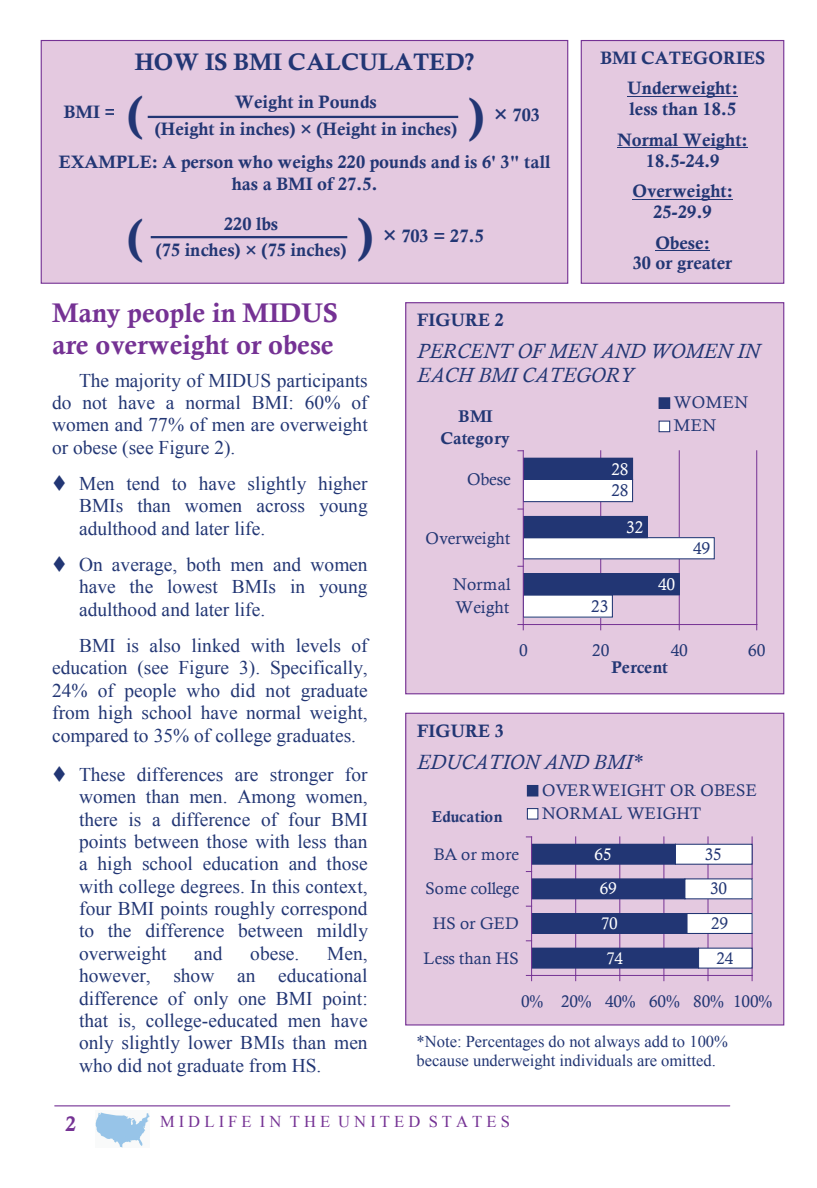
<style>
.page{position:relative;width:817px;height:1188px;background:#fff}
.page>*{position:absolute;margin:0;border:0;box-sizing:border-box;transform-origin:0 0}
.t1{font:48px "Calis MT Bol";color:#223674}
.t2{font:27px/31.8px "Calis MT Bol";color:#753294}
.t3{font:23.85px "Calis MT Bol";color:#223674}
.t4{font:italic 21px/24.3px "Calisto";color:#223674}
.t5{font:21px "Calis MT Bol";color:#753294}
.t6{font:19.35px/22.4px "Times New Roman";color:#223674;text-align:justify}
.t7{font:18px/30.2px "Calis MT Bol";color:#223674;text-align:center}
.t8{font:16.95px/22.2px "Calisto";letter-spacing:.01em;color:#223674}
.t9{font:16.95px/22.2px "Calis MT Bol";color:#223674;text-align:center}
.t10{font:16.95px "Calisto";color:#fff}
.t11{font:16.8px "Calisto";letter-spacing:.01em;color:#223674}
.t12{font:16.8px "Calisto";letter-spacing:-.01em;color:#223674}
.t13{font:16.8px "Calisto";letter-spacing:-.01em;color:#fff}
.t14{font:16.5px/19.2px "Times New Roman";color:#223674}
.t15{font:16.5px "Times New Roman";letter-spacing:.245em;color:#753294}
.t16{font:15.75px "Calis MT Bol";letter-spacing:-.005em;color:#223674}
.s1{font-size:21px}
.s2{font-family:"Times New Roman"}
</style>
<div class="page">
<img style="left:95px;top:1112px;width:54px;height:36px">
<hr style="left:55px;top:1105px;width:674px;height:1px;background:#753294">
<div style="left:41px;top:40px;width:526px;height:243px;background:#e4c9e0"></div>
<div style="left:41px;top:40px;width:527px;height:244px;border:1px solid #753294"></div>
<div style="left:405px;top:303px;width:378px;height:391px;background:#e4c9e0"></div>
<div style="left:405px;top:302px;width:379px;height:392px;border:1px solid #753294"></div>
<div style="left:405px;top:713px;width:378px;height:312px;background:#e4c9e0"></div>
<hr style="left:148px;top:116px;width:310px;height:2px;background:#223674">
<hr style="left:151px;top:236px;width:196px;height:2px;background:#223674">
<div style="left:581px;top:41px;width:202px;height:242px;background:#e4c9e0"></div>
<div style="left:580px;top:40px;width:204px;height:244px;border:1px solid #753294"></div>
<hr style="left:627px;top:96px;width:110px;height:1px;background:#223674">
<hr style="left:617px;top:147px;width:130px;height:1px;background:#223674">
<hr style="left:632px;top:198px;width:100px;height:1px;background:#223674">
<hr style="left:655px;top:250px;width:54px;height:1px;background:#223674">
<hr style="left:600px;top:451px;width:1px;height:173px;background:#753294">
<hr style="left:678px;top:451px;width:1px;height:173px;background:#753294">
<hr style="left:756px;top:451px;width:1px;height:173px;background:#753294">
<div style="left:523px;top:595px;width:89px;height:22px;background:#fff"></div>
<div style="left:523px;top:537px;width:191px;height:22px;background:#fff"></div>
<div style="left:523px;top:479px;width:109px;height:22px;background:#fff"></div>
<div style="left:523px;top:479px;width:109px;height:23px;border:1px solid #223674"></div>
<div style="left:523px;top:573px;width:156px;height:22px;background:#223674"></div>
<div style="left:523px;top:516px;width:124px;height:21px;background:#223674"></div>
<div style="left:523px;top:516px;width:124px;height:22px;border:1px solid #223674"></div>
<div style="left:523px;top:458px;width:109px;height:21px;background:#223674"></div>
<div style="left:523px;top:457px;width:109px;height:23px;border:1px solid #223674"></div>
<hr style="left:523px;top:624px;width:233px;height:1px;background:#753294">
<hr style="left:522px;top:451px;width:1px;height:173px;background:#753294">
<div style="left:658px;top:398px;width:11px;height:10px;background:#223674"></div>
<div style="left:658px;top:397px;width:12px;height:12px;border:1px solid #223674"></div>
<div style="left:658px;top:421px;width:11px;height:11px;background:#fff"></div>
<div style="left:658px;top:420px;width:12px;height:12px;border:1px solid #223674"></div>
<hr style="left:575px;top:837px;width:1px;height:138px;background:#753294">
<hr style="left:619px;top:837px;width:1px;height:138px;background:#753294">
<hr style="left:663px;top:837px;width:1px;height:138px;background:#753294">
<hr style="left:707px;top:837px;width:1px;height:138px;background:#753294">
<hr style="left:751px;top:837px;width:1px;height:138px;background:#753294">
<div style="left:531px;top:948px;width:167px;height:20px;background:#223674"></div>
<div style="left:531px;top:947px;width:167px;height:21px;border:1px solid #223674"></div>
<div style="left:531px;top:913px;width:155px;height:20px;background:#223674"></div>
<div style="left:531px;top:913px;width:156px;height:21px;border:1px solid #223674"></div>
<div style="left:531px;top:879px;width:153px;height:19px;background:#223674"></div>
<div style="left:531px;top:878px;width:154px;height:21px;border:1px solid #223674"></div>
<div style="left:531px;top:844px;width:144px;height:20px;background:#223674"></div>
<div style="left:531px;top:843px;width:144px;height:21px;border:1px solid #223674"></div>
<div style="left:698px;top:948px;width:53px;height:20px;background:#fff"></div>
<div style="left:686px;top:913px;width:65px;height:20px;background:#fff"></div>
<div style="left:686px;top:913px;width:66px;height:21px;border:1px solid #223674"></div>
<div style="left:684px;top:879px;width:67px;height:19px;background:#fff"></div>
<div style="left:675px;top:844px;width:76px;height:20px;background:#fff"></div>
<div style="left:674px;top:843px;width:78px;height:21px;border:1px solid #223674"></div>
<hr style="left:531px;top:975px;width:220px;height:1px;background:#753294">
<hr style="left:531px;top:837px;width:1px;height:138px;background:#753294">
<div style="left:527px;top:785px;width:10px;height:11px;background:#223674"></div>
<div style="left:526px;top:785px;width:12px;height:11px;border:1px solid #223674"></div>
<div style="left:527px;top:808px;width:10px;height:11px;background:#fff"></div>
<div style="left:526px;top:808px;width:12px;height:11px;border:1px solid #223674"></div>
<div style="left:405px;top:712px;width:379px;height:313px;border:1px solid #753294"></div>
<p class="t3" style="left:135px;top:48px;width:341px">HOW IS BMI CALCULATED?</p>
<p class="t7" style="left:64px;top:97px;width:54px">BMI =</p>
<p class="t7" style="left:235px;top:87px;width:143px">Weight in Pounds</p>
<p class="t1" style="left:127px;top:87px;width:17px">(</p>
<p class="t7" style="left:155px;top:113px;width:304px">(Height in inches) × (Height in inches)</p>
<p class="t1" style="left:468px;top:88px;width:17px">)</p>
<p class="t7" style="left:493px;top:100px;width:47px"><span class="s1">×</span> 703</p>
<p class="t7" style="left:59px;top:152px;width:493px;line-height:21.1px">EXAMPLE: A person who weighs 220 pounds and is 6' 3" tall has a BMI of 27.5.</p>
<p class="t1" style="left:127px;top:209px;width:17px">(</p>
<p class="t7" style="left:224px;top:208px;width:56px">220 lbs</p>
<p class="t7" style="left:156px;top:235px;width:192px">(75 inches) × (75 inches)</p>
<p class="t1" style="left:357px;top:208px;width:17px">)</p>
<p class="t7" style="left:383px;top:221px;width:102px"><span class="s1">×</span> 703 = 27.5</p>
<p class="t7" style="left:600px;top:43px;width:166px">BMI CATEGORIES<br>Underweight:</p>
<p class="t7" style="left:617px;top:94px;width:132px">less than 18.5<br>Normal Weight:</p>
<p class="t7" style="left:632px;top:145px;width:102px">18.5-24.9<br>Overweight:</p>
<p class="t7" style="left:653px;top:197px;width:60px;text-align:left">25-29.9<br>Obese:</p>
<p class="t7" style="left:632px;top:248px;width:101px">30 or greater</p>
<p class="t2" style="left:52px;top:297px;width:287px">Many people in MIDUS are overweight or obese</p>
<p class="t6" style="left:52px;top:369px;width:317px;text-indent:27px">The majority of MIDUS participants do not have a normal BMI: 60% of women and 77% of men are overweight or obese (see Figure 2).</p>
<p class="t6" style="left:79px;top:472px;width:290px;text-indent:-27px">▼ Men tend to have slightly higher BMIs than women across young adulthood and later life.</p>
<p class="t6" style="left:79px;top:553px;width:290px;text-indent:-27px">▼ On average, both men and women have the lowest BMIs in young adulthood and later life.</p>
<p class="t6" style="left:52px;top:634px;width:317px;text-indent:27px">BMI is also linked with levels of education (see Figure 3). Specifically, 24% of people who did not graduate from high school have normal weight, compared to 35% of college graduates.</p>
<p class="t6" style="left:79px;top:762px;width:290px;text-indent:-27px">▼ These differences are stronger for women than men. Among women, there is a difference of four BMI points between those with less than a high school education and those with college degrees. In this context, four BMI points roughly correspond to the difference between mildly overweight</p>
<p class="t6" style="left:194px;top:942px;width:30px">and</p>
<p class="t6" style="left:250px;top:942px;width:51px">obese.</p>
<p class="t6" style="left:79px;top:942px;width:290px;text-indent:248px">Men, however, show an educational difference of only one BMI point: that is, college-educated men have only slightly lower BMIs than men who did not graduate from HS.</p>
<p class="t7" style="left:417px;top:305px;width:88px">FIGURE 2</p>
<p class="t4" style="left:417px;top:339px;width:344px">PERCENT OF MEN AND WOMEN IN<br>EACH BMI CATEGORY</p>
<p class="t9" style="left:440px;top:405px;width:70px">BMI<br>Category</p>
<p class="t8" style="left:467px;top:468px;width:45px">Obese</p>
<p class="t8" style="left:425px;top:526px;width:86px">Overweight</p>
<p class="t8" style="left:453px;top:573px;width:59px">Normal<br>Weight</p>
<p class="t10" style="left:611px;top:459px;width:19px">28</p>
<p class="t8" style="left:611px;top:479px;width:19px">28</p>
<p class="t10" style="left:626px;top:517px;width:19px">32</p>
<p class="t8" style="left:591px;top:594px;width:19px">23</p>
<p class="t8" style="left:673px;top:390px;width:76px;line-height:23.2px">WOMEN<br>MEN</p>
<p class="t10" style="left:657px;top:575px;width:19px">40</p>
<p class="t8" style="left:692px;top:537px;width:19px">49</p>
<p class="t8" style="left:518px;top:639px;width:10px">0</p>
<p class="t8" style="left:592px;top:639px;width:19px">20</p>
<p class="t8" style="left:670px;top:639px;width:19px">40</p>
<p class="t8" style="left:747px;top:639px;width:19px">60</p>
<p class="t9" style="left:611px;top:656px;width:58px">Percent</p>
<p class="t7" style="left:417px;top:715px;width:88px">FIGURE 3</p>
<p class="t4" style="left:417px;top:749px;width:227px">EDUCATION AND BMI<span class="s2">*</span></p>
<p class="t11" style="left:542px;top:780px;width:216px">OVERWEIGHT OR OBESE</p>
<p class="t16" style="left:431px;top:807px;width:72px">Education</p>
<p class="t11" style="left:542px;top:803px;width:160px">NORMAL WEIGHT</p>
<p class="t11" style="left:434px;top:844px;width:87px">BA or more</p>
<p class="t13" style="left:594px;top:844px;width:18px">65</p>
<p class="t11" style="left:704px;top:844px;width:18px">35</p>
<p class="t11" style="left:425px;top:879px;width:95px">Some college</p>
<p class="t13" style="left:599px;top:879px;width:18px">69</p>
<p class="t11" style="left:709px;top:879px;width:18px">30</p>
<p class="t11" style="left:432px;top:913px;width:88px">HS or GED</p>
<p class="t13" style="left:600px;top:913px;width:18px">70</p>
<p class="t11" style="left:710px;top:913px;width:18px">29</p>
<p class="t11" style="left:423px;top:948px;width:97px">Less than HS</p>
<p class="t13" style="left:606px;top:948px;width:18px">74</p>
<p class="t11" style="left:716px;top:948px;width:18px">24</p>
<p class="t12" style="left:521px;top:991px;width:252px">0% 20% 40% 60% 80% 100%</p>
<p class="t14" style="left:416px;top:1031px;width:312px">*Note: Percentages do not always add to 100% because underweight individuals are omitted.</p>
<p class="t5" style="left:65px;top:1111px;width:12px">2</p>
<p class="t15" style="left:160px;top:1110px;width:351px">MIDLIFE IN THE UNITED STATES</p>
</div>
